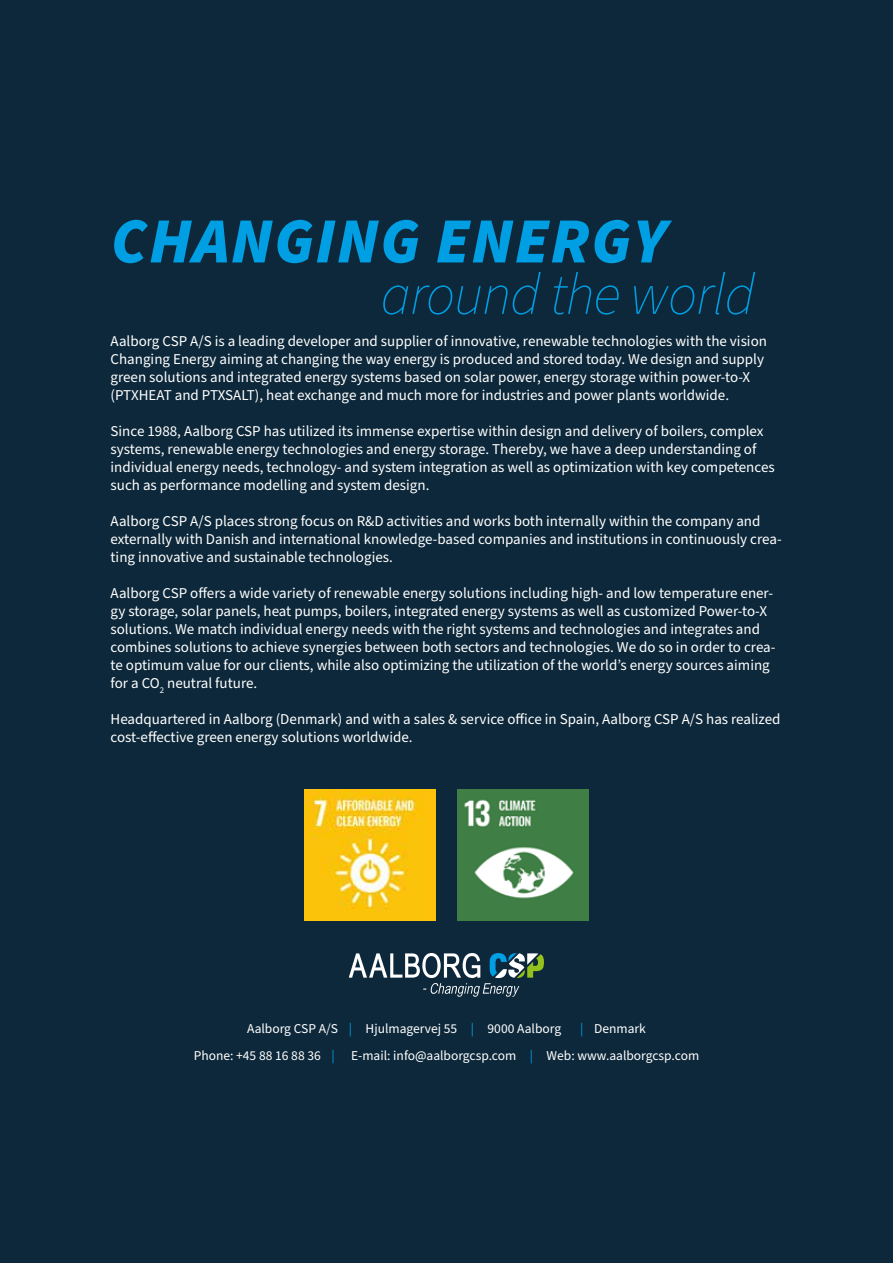
<style>
.page{position:relative;width:893px;height:1263px;background:#0d283a}
.page>*{position:absolute;margin:0;border:0;box-sizing:border-box;transform-origin:0 0}
.t1{font:italic 900 64.5px "Source Sans Pro";letter-spacing:.02em;color:#009ee3}
.t2{font:italic 200 58.05px "Source Sans Pro";letter-spacing:-.02em;color:#009ee3}
.t3{font:15px/18px "Source Sans Pro";color:#fff}
.t4{font:13.5px/27px "Source Sans Pro";color:#fff}
.s1{color:#009ee3}
</style>
<div class="page">
<svg style="left:349px;top:953px;width:195px;height:44px"></svg>
<img style="left:305px;top:789px;width:131px;height:131px">
<img style="left:458px;top:789px;width:131px;height:131px">
<h1 class="t1" style="left:111px;top:196px;width:557px">CHANGING ENERGY</h1>
<h2 class="t2" style="left:381px;top:256px;width:376px">around the world</h2>
<p class="t3" style="left:111px;top:332px;width:658px">Aalborg CSP A/S is a leading developer and supplier of innovative, renewable technologies with the vision Changing Energy aiming at changing the way energy is produced and stored today. We design and supply green solutions and integrated energy systems based on solar power, energy storage within power-to-X (PTXHEAT and PTXSALT), heat exchange and much more for industries and power plants worldwide.</p>
<p class="t3" style="left:111px;top:422px;width:666px">Since 1988, Aalborg CSP has utilized its immense expertise within design and delivery of boilers, complex systems, renewable energy technologies and energy storage. Thereby, we have a deep understanding of individual energy needs, technology- and system integration as well as optimization with key competences such as performance modelling and system design.</p>
<p class="t3" style="left:111px;top:512px;width:673px">Aalborg CSP A/S places strong focus on R&amp;D activities and works both internally within the company and externally with Danish and international knowledge-based companies and institutions in continuously crea&shy;ting innovative and sustainable technologies.</p>
<p class="t3" style="left:111px;top:584px;width:666px">Aalborg CSP offers a wide variety of renewable energy solutions including high- and low temperature ener&shy;gy storage, solar panels, heat pumps, boilers, integrated energy systems as well as customized Power-to-X solutions. We match individual energy needs with the right systems and technologies and integrates and combines solutions to achieve synergies between both sectors and technologies. We do so in order to crea&shy;te optimum value for our clients, while also optimizing the utilization of the world’s energy sources aiming for a CO<sub>2</sub> neutral future.</p>
<p class="t3" style="left:111px;top:710px;width:671px">Headquartered in Aalborg (Denmark) and with a sales &amp; service office in Spain, Aalborg CSP A/S has realized cost-effective green energy solutions worldwide.</p>
<p class="t4" style="left:194px;top:1016px;width:507px;text-indent:386px"><span class="s1">|</span> Denmark<br>Phone: +45 88 16 88 36 <span class="s1">|</span> E-mail: info@aalborgcsp.com <span class="s1">|</span> Web: www.aalborgcsp.com</p>
<p class="t4" style="left:247px;top:1016px;width:316px">Aalborg CSP A/S <span class="s1">|</span> Hjulmagervej 55 <span class="s1">|</span> 9000 Aalborg</p>
</div>
